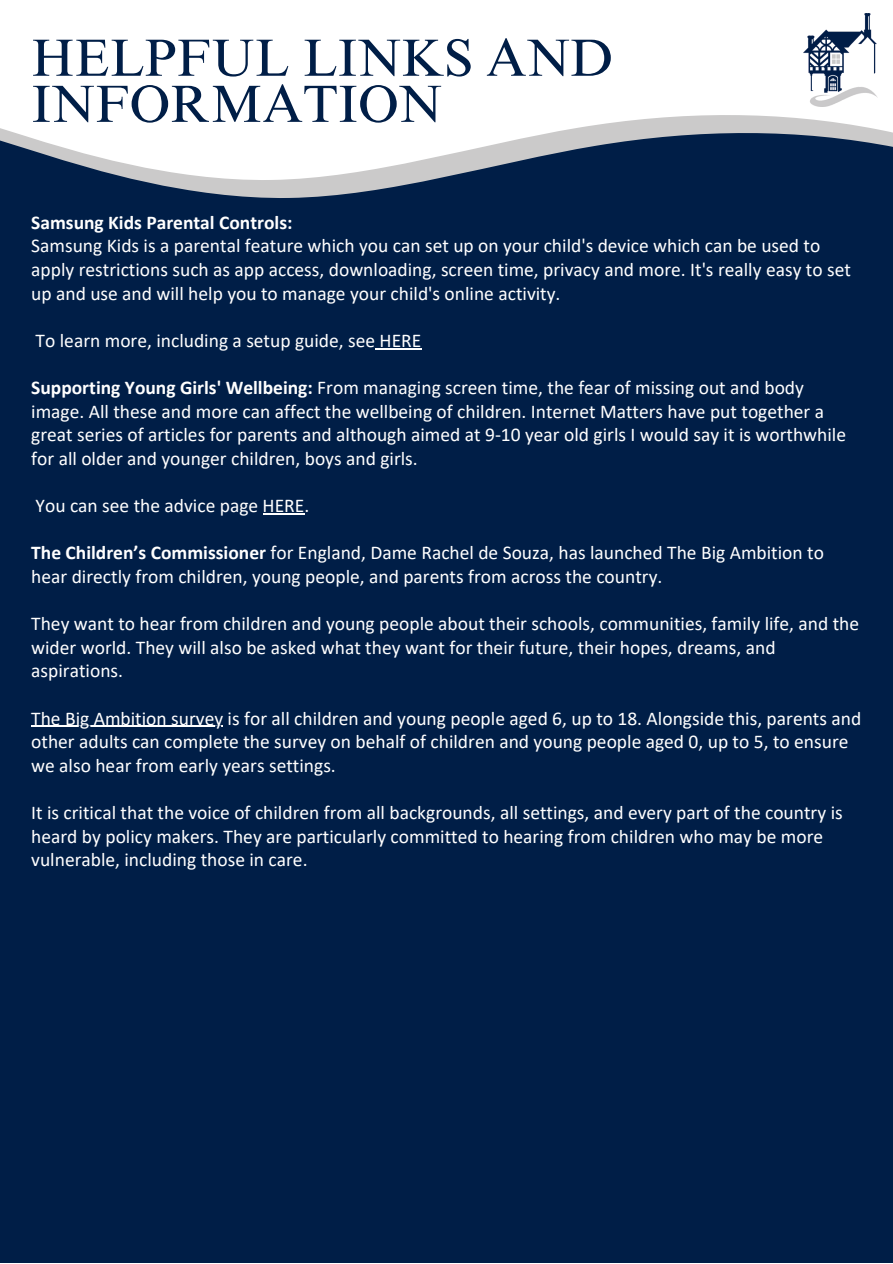
<style>
.page{position:relative;width:893px;height:1264px;background:#fff}
.page>*{position:absolute;margin:0;border:0;box-sizing:border-box;transform-origin:0 0}
.t1{font:52.5px/46px "Times NRMT Pro";color:#001e47}
.t2{font:19.5px/23.5px "Calibri";color:#fff}
.t3{font:700 19.5px "Calibri";color:#fff}
.s1{font-weight:700}
</style>
<div class="page">
<div style="left:0;top:0;width:892px;height:1262px;background:#001e47"></div>
<div style="left:0;top:0;width:892px;height:304px;background:#fff"></div>
<svg style="left:0;top:97px;width:892px;height:418px"></svg>
<img style="left:803px;top:13px;width:74px;height:93px">
<hr style="left:379px;top:348px;width:42px;height:1px;background:#fff">
<hr style="left:262px;top:513px;width:42px;height:1px;background:#fff">
<hr style="left:31px;top:725px;width:192px;height:2px;background:#fff">
<p class="t1" style="left:31px;top:41px;width:583px">HELPFUL LINKS AND<br>INFORMATION</p>
<p class="t3" style="left:31px;top:214px;width:263px">Samsung Kids Parental Controls:</p>
<p class="t2" style="left:31px;top:236px;width:821px">Samsung Kids is a parental feature which you can set up on your child's device which can be used to apply restrictions such as app access, downloading, screen time, privacy and more. It's really easy to set up and use and will help you to manage your child's online activity.</p>
<p class="t2" style="left:36px;top:330px;width:387px">To learn more, including a setup guide, see HERE</p>
<p class="t2" style="left:31px;top:377px;width:816px"><span class="s1">Supporting Young Girls' Wellbeing:</span> From managing screen time, the fear of missing out and body image. All these and more can affect the wellbeing of children. Internet Matters have put together a great series of articles for parents and although aimed at 9-10 year old girls I would say it is worthwhile for all older and younger children, boys and girls.</p>
<p class="t2" style="left:36px;top:495px;width:275px">You can see the advice page HERE.</p>
<p class="t2" style="left:31px;top:542px;width:794px"><span class="s1">The Children’s Commissioner</span> for England, Dame Rachel de Souza, has launched The Big Ambition to hear directly from children, young people, and parents from across the country.</p>
<p class="t2" style="left:31px;top:613px;width:829px">They want to hear from children and young people about their schools, communities, family life, and the wider world. They will also be asked what they want for their future, their hopes, dreams, and aspirations.</p>
<p class="t2" style="left:31px;top:708px;width:831px">The Big Ambition survey is for all children and young people aged 6, up to 18. Alongside this, parents and other adults can complete the survey on behalf of children and young people aged 0, up to 5, to ensure we also hear from early years settings.</p>
<p class="t2" style="left:31px;top:802px;width:813px">It is critical that the voice of children from all backgrounds, all settings, and every part of the country is heard by policy makers. They are particularly committed to hearing from children who may be more vulnerable, including those in care.</p>
</div>
